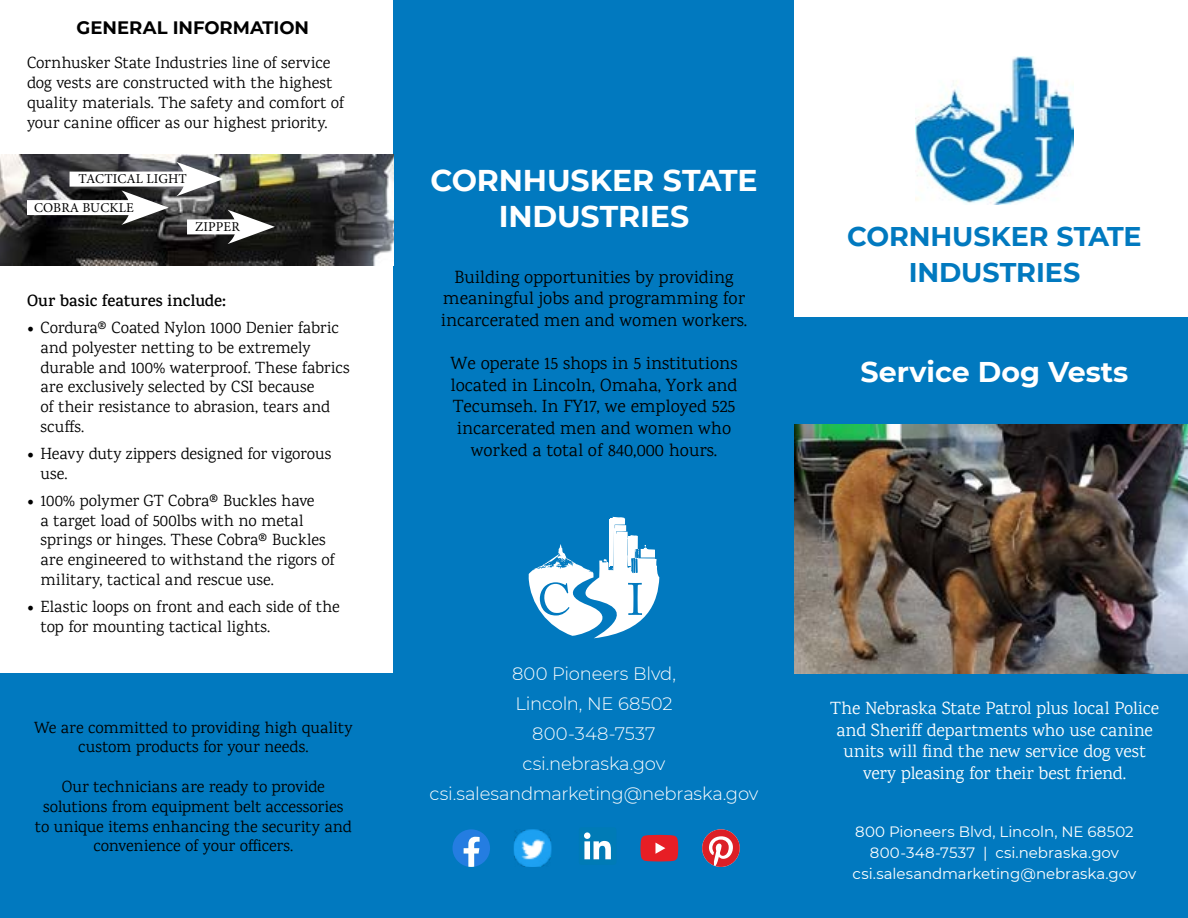
<style>
.page{position:relative;width:1188px;height:918px;background:#fff}
.page>*{position:absolute;margin:0;border:0;box-sizing:border-box;transform-origin:0 0}
.t1{font:700 30px/36px "Montserrat";letter-spacing:-.005em;color:#fff;text-align:center}
.t2{font:700 28.5px "Montserrat";color:#fff}
.t3{font:700 27px "Montserrat";letter-spacing:-.005em;color:#0179bf}
.t4{font:18px/21.6px "Karma";color:#000}
.t5{font:18px/21.6px "Karma";letter-spacing:-.005em;color:#fff;text-align:center}
.t6{font:300 18px/30px "Montserrat";letter-spacing:-.015em;color:#fff;text-align:center}
.t7{font:700 18px "Montserrat";color:#000}
.t8{font:16.5px/19.8px "Karma";color:#000}
.t9{font:600 16.5px "Karma";color:#000}
.t10{font:15px/21px "Montserrat";color:#fff;text-align:center}
.t11{font:13.5px "Minion Pro";letter-spacing:.01em;color:#000}
.s1{font-family:"Minion Pro";font-size:18px}
</style>
<div class="page">
<div style="left:0;top:674px;width:404px;height:244px;background:#0179bf"></div>
<div style="left:785px;top:317px;width:403px;height:601px;background:#0179bf"></div>
<div style="left:394px;top:0;width:400px;height:918px;background:#0179bf"></div>
<img style="left:915px;top:56px;width:159px;height:148px">
<svg style="left:529px;top:517px;width:130px;height:121px"></svg>
<img style="left:794px;top:424px;width:394px;height:250px">
<img style="left:0;top:155px;width:394px;height:111px">
<div style="left:187px;top:219px;width:60px;height:15px;background:#fff"></div>
<svg style="left:227px;top:210px;width:48px;height:34px"></svg>
<div style="left:27px;top:200px;width:114px;height:15px;background:#fff"></div>
<svg style="left:121px;top:190px;width:48px;height:35px"></svg>
<div style="left:70px;top:172px;width:126px;height:15px;background:#fff"></div>
<svg style="left:176px;top:162px;width:48px;height:34px"></svg>
<svg style="left:453px;top:829px;width:37px;height:38px"></svg>
<img style="left:514px;top:829px;width:37px;height:38px">
<div style="left:579px;top:827px;width:37px;height:38px;background:#007bb6;border-radius:3px"></div>
<svg style="left:584px;top:832px;width:27px;height:27px"></svg>
<svg style="left:640px;top:835px;width:38px;height:26px"></svg>
<svg style="left:702px;top:829px;width:38px;height:38px"></svg>
<p class="t7" style="left:77px;top:14px;width:234px">GENERAL INFORMATION</p>
<p class="t8" style="left:27px;top:53px;width:319px">Cornhusker State Industries line of service dog vests are constructed with the highest quality materials. The safety and comfort of your canine officer as our highest priority.</p>
<p class="t11" style="left:79px;top:170px;width:110px">TACTICAL LIGHT</p>
<p class="t11" style="left:34px;top:199px;width:101px">COBRA BUCKLE</p>
<p class="t11" style="left:195px;top:218px;width:46px">ZIPPER</p>
<p class="t9" style="left:27px;top:291px;width:201px">Our basic features include:</p>
<p class="t8" style="left:40px;top:317px;width:311px;text-indent:-14px"><span class="s1">•</span> Cordura® Coated Nylon 1000 Denier fabric and polyester netting to be extremely durable and 100% waterproof. These fabrics are exclusively selected by CSI because<br>of their resistance to abrasion, tears and scuffs.</p>
<p class="t8" style="left:40px;top:443px;width:292px;text-indent:-14px"><span class="s1">•</span> Heavy duty zippers designed for vigorous use.</p>
<p class="t8" style="left:40px;top:490px;width:296px;text-indent:-14px"><span class="s1">•</span> 100% polymer GT Cobra® Buckles have<br>a target load of 500lbs with no metal springs or hinges. These Cobra® Buckles are engineered to withstand the rigors of military, tactical and rescue use.</p>
<p class="t8" style="left:40px;top:596px;width:301px;text-indent:-14px"><span class="s1">•</span> Elastic loops on front and each side of the top for mounting tactical lights.</p>
<p class="t8" style="left:34px;top:717px;width:320px;text-align:center">We are committed to providing high quality custom products for your needs.</p>
<p class="t8" style="left:35px;top:776px;width:318px;text-align:center">Our technicians are ready to provide solutions from equipment belt accessories to unique items enhancing the security and convenience of your officers.</p>
<h1 class="t1" style="left:430px;top:161px;width:329px">CORNHUSKER STATE<br>INDUSTRIES</h1>
<h3 class="t3" style="left:847px;top:217px;width:296px">CORNHUSKER STATE</h3>
<p class="t4" style="left:455px;top:266px;width:280px">Building opportunities by providing</p>
<h3 class="t3" style="left:909px;top:253px;width:173px">INDUSTRIES</h3>
<p class="t4" style="left:441px;top:287px;width:308px">meaningful jobs and programming for incarcerated men and women workers.</p>
<p class="t4" style="left:451px;top:352px;width:288px;text-align:center">We operate 15 shops in 5 institutions located in Lincoln, Omaha, York and Tecumseh. In FY17, we employed 525 incarcerated men and women who worked a total of 840,000 hours.</p>
<h2 class="t2" style="left:861px;top:352px;width:269px">Service Dog Vests</h2>
<p class="t6" style="left:430px;top:658px;width:330px">800 Pioneers Blvd,<br>Lincoln, NE 68502<br>800-348-7537<br>csi.nebraska.gov csi.salesandmarketing@nebraska.gov</p>
<p class="t5" style="left:830px;top:697px;width:330px">The Nebraska State Patrol plus local Police and Sheriff departments who use canine units will find the new service dog vest very pleasing for their best friend.</p>
<p class="t10" style="left:853px;top:821px;width:285px">800 Pioneers Blvd, Lincoln, NE 68502<br>800-348-7537 | csi.nebraska.gov csi.salesandmarketing@nebraska.gov</p>
</div>
